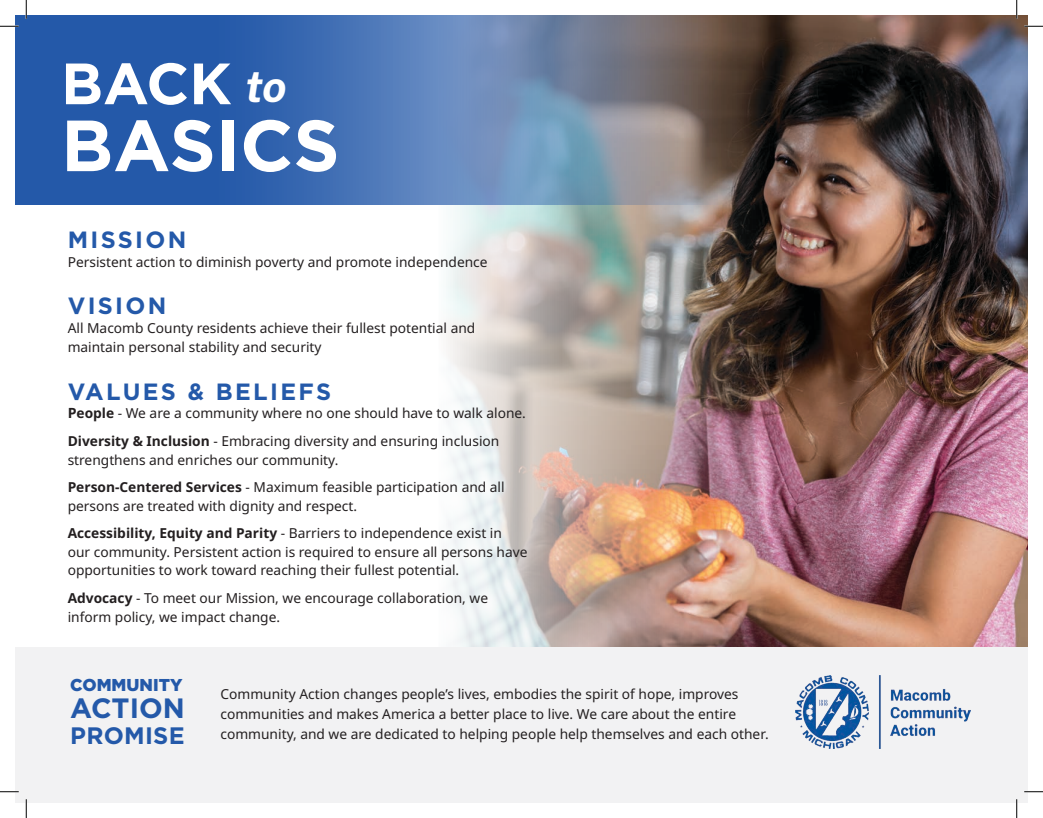
<style>
.page{position:relative;width:1043px;height:818px;background:#fff}
.page>*{position:absolute;margin:0;border:0;box-sizing:border-box;transform-origin:0 0}
.Paragraph_Style_1{font:700 72.25px "Gotham HTF";color:#fff}
.Paragraph_Style_1-2{font:700 58.12px "Gotham HTF";color:#fff}
.Paragraph_Style_1-3{font:700 27.88px "Gotham HTF";color:#2459a9}
.Paragraph_Style_1-4{font:700 23.75px "Gotham HTF";letter-spacing:.01em;color:#2459a9}
.Paragraph_Style_1-5{font:700 23.5px "Gotham HTF";letter-spacing:.1em;color:#2459a9}
.Paragraph_Style_1-6{font:900 17.12px "Gotham HTF";color:#2459a9}
.Paragraph_Style_1-7{font:13.75px/18.8px "Noto Sans";color:#231f20}
.s1{font-family:"Public Sans";font-style:italic;font-size:43.75px}
.s2{font-weight:700;font-size:14.12px}
.s3{font-weight:700}
</style>
<div class="page">
<img style="left:446px;top:15px;width:582px;height:632px">
<div style="left:15px;top:647px;width:1013px;height:155px;background:#f2f2f3"></div>
<img style="left:795px;top:675px;width:175px;height:73px">
<svg style="left:15px;top:15px;width:702px;height:190px;background:#4f72a8"></svg>
<svg style="left:0;top:25px;width:19px;height:2px"></svg>
<svg style="left:1024px;top:25px;width:18px;height:2px"></svg>
<svg style="left:0;top:791px;width:19px;height:1px"></svg>
<svg style="left:1024px;top:791px;width:18px;height:1px"></svg>
<svg style="left:25px;top:0;width:2px;height:19px"></svg>
<svg style="left:25px;top:799px;width:2px;height:19px"></svg>
<svg style="left:1015px;top:0;width:2px;height:19px"></svg>
<svg style="left:1015px;top:799px;width:2px;height:19px"></svg>
<p class="Paragraph_Style_1-2" style="left:61px;top:50px;width:227px">BACK <span class="s1">to</span></p>
<p class="Paragraph_Style_1" style="left:61px;top:104px;width:280px">BASICS</p>
<p class="Paragraph_Style_1-5" style="left:68px;top:226px;width:120px">MISSION</p>
<p class="Paragraph_Style_1-7" style="left:68px;top:253px;width:421px">Persistent action to diminish poverty and promote independence</p>
<p class="Paragraph_Style_1-5" style="left:68px;top:292px;width:100px">VISION</p>
<p class="Paragraph_Style_1-7" style="left:68px;top:319px;width:409px">All Macomb County residents achieve their fullest potential and maintain personal stability and security</p>
<p class="Paragraph_Style_1-5" style="left:68px;top:377px;width:265px">VALUES &amp; BELIEFS</p>
<p class="Paragraph_Style_1-7" style="left:68px;top:404px;width:460px"><span class="s2">P</span><span class="s3">eople</span> - We are a community where no one should have to walk alone.</p>
<p class="Paragraph_Style_1-7" style="left:68px;top:431px;width:433px"><span class="s3">Diversity &amp; Inclusion</span> - Embracing diversity and ensuring inclusion strengthens and enriches our community.</p>
<p class="Paragraph_Style_1-7" style="left:68px;top:477px;width:438px"><span class="s3">Person-Centered Services</span> - Maximum feasible participation and all persons are treated with dignity and respect.</p>
<p class="Paragraph_Style_1-7" style="left:68px;top:524px;width:461px"><span class="s3">Accessibility, Equity and Parity</span> - Barriers to independence exist in our community. Persistent action is required to ensure all persons have opportunities to work toward reaching their fullest potential.</p>
<p class="Paragraph_Style_1-7" style="left:68px;top:588px;width:422px"><span class="s3">Advocacy</span> - To meet our Mission, we encourage collaboration, we inform policy, we impact change.</p>
<p class="Paragraph_Style_1-6" style="left:70px;top:675px;width:114px">COMMUNITY</p>
<p class="Paragraph_Style_1-3" style="left:70px;top:691px;width:116px">ACTION</p>
<p class="Paragraph_Style_1-4" style="left:70px;top:721px;width:116px">PROMISE</p>
<p class="Paragraph_Style_1-7" style="left:220px;top:684px;width:550px;line-height:20px">Community Action changes people’s lives, embodies the spirit of hope, improves communities and makes America a better place to live. We care about the entire community, and we are dedicated to helping people help themselves and each other.</p>
</div>
